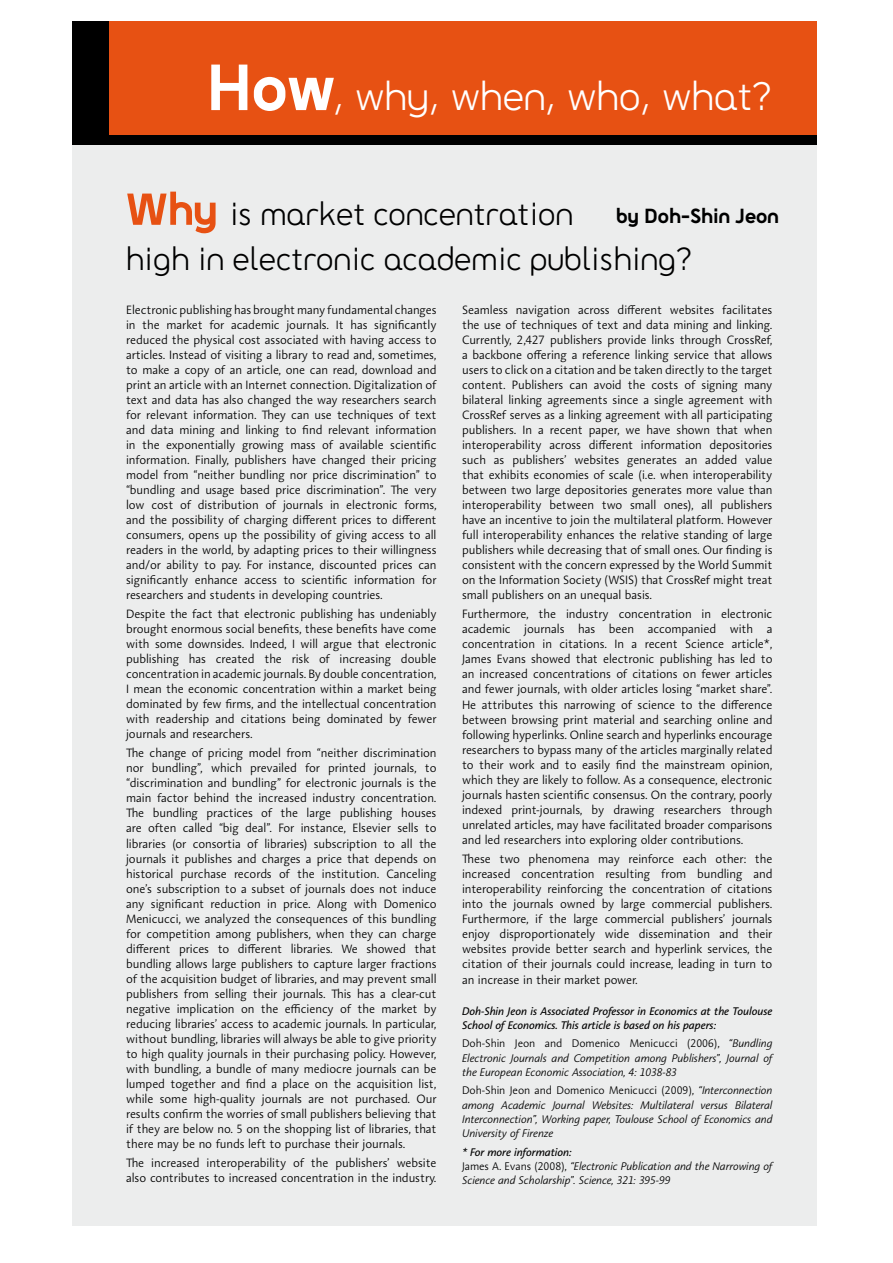
<style>
.page{position:relative;width:893px;height:1263px;background:#fff}
.page>*{position:absolute;margin:0;border:0;box-sizing:border-box;transform-origin:0 0}
.t1{font:46.5px "FNA Cv 2";color:#fff}
.t2{font:37.5px/45px "FNA Cv 2";color:#000}
.t3{font:700 24px "FNA Cv 2";color:#000}
.t4{font:300 12.3px/15px "Aroma No 2 LT Pro";letter-spacing:-.005em;color:#000;text-align:justify}
.t5{font:italic 300 11.25px/14.2px "Aroma No 2 LT Pro";letter-spacing:-.005em;color:#000;text-align:justify}
.t6{font:italic 11.25px/14.2px "Aroma No 2 LT Pro";letter-spacing:-.005em;color:#000}
.s1{font-weight:700;font-size:76.5px}
.s2{font-weight:700;font-size:52.5px;color:#e75113}
.s3{font-style:normal}
.s4{font-weight:400}
</style>
<div class="page">
<div style="left:72px;top:21px;width:744px;height:1205px;background:#eceded"></div>
<div style="left:72px;top:21px;width:744px;height:117px;background:#e75113"></div>
<div style="left:72px;top:135px;width:744px;height:10px;background:#000"></div>
<div style="left:72px;top:21px;width:37px;height:121px;background:#000"></div>
<h1 class="t1" style="left:207px;top:74px;width:567px"><span class="s1">How</span>, why, when, who, what?</h1>
<h2 class="t2" style="left:126px;top:191px;width:568px"><span class="s2">Why</span> is market concentration<br>high in electronic academic publishing?</h2>
<p class="t4" style="left:126px;top:302px;width:312px">Electronic publishing has brought many fundamental changes in the market for academic journals. It has significantly reduced the physical cost associated with having access to articles. Instead of visiting a library to read and, sometimes, to make a copy of an article, one can read, download and print an article with an Internet connection. Digitalization of text and data has also changed the way researchers search for relevant information. They can use techniques of text and data mining and linking to find relevant information in the exponentially growing mass of available scientific information. Finally, publishers have changed their pricing model from “neither bundling nor price discrimination” to “bundling and usage based price discrimination”. The very low cost of distribution of journals in electronic forms, and the possibility of charging different prices to different consumers, opens up the possibility of giving access to all readers in the world, by adapting prices to their willingness and/or ability to pay. For instance, discounted prices can significantly enhance access to scientific information for researchers and students in developing countries.</p>
<p class="t4" style="left:126px;top:606px;width:312px">Despite the fact that electronic publishing has undeniably brought enormous social benefits, these benefits have come with some downsides. Indeed, I will argue that electronic publishing has created the risk of increasing double concentration in academic journals. By double concentration, I mean the economic concentration within a market being dominated by few firms, and the intellectual concentration with readership and citations being dominated by fewer journals and researchers.</p>
<p class="t4" style="left:126px;top:746px;width:312px">The change of pricing model from “neither discrimination nor bundling”, which prevailed for printed journals, to “discrimination and bundling” for electronic journals is the main factor behind the increased industry concentration.<br>The bundling practices of the large publishing houses are often called “big deal”. For instance, Elsevier sells to libraries (or consortia of libraries) subscription to all the journals it publishes and charges a price that depends on historical purchase records of the institution. Canceling one’s subscription to a subset of journals does not induce any significant reduction in price. Along with Domenico Menicucci, we analyzed the consequences of this bundling for competition among publishers, when they can charge different prices to different libraries. We showed that bundling allows large publishers to capture larger fractions of the acquisition budget of libraries, and may prevent small publishers from selling their journals. This has a clear-cut negative implication on the efficiency of the market by reducing libraries’ access to academic journals. In particular, without bundling, libraries will always be able to give priority to high quality journals in their purchasing policy. However, with bundling, a bundle of many mediocre journals can be lumped together and find a place on the acquisition list, while some high-quality journals are not purchased. Our results confirm the worries of small publishers believing that if they are below no. 5 on the shopping list of libraries, that there may be no funds left to purchase their journals.</p>
<p class="t4" style="left:126px;top:1155px;width:312px">The increased interoperability of the publishers’ website also contributes to increased concentration in the industry.</p>
<h3 class="t3" style="left:617px;top:204px;width:164px">by Doh-Shin Jeon</h3>
<p class="t4" style="left:462px;top:302px;width:312px">Seamless navigation across different websites facilitates the use of techniques of text and data mining and linking.<br>Currently, 2,427 publishers provide links through CrossRef, a backbone offering a reference linking service that allows users to click on a citation and be taken directly to the target content. Publishers can avoid the costs of signing many bilateral linking agreements since a single agreement with CrossRef serves as a linking agreement with all participating publishers. In a recent paper, we have shown that when interoperability across different information depositories such as publishers’ websites generates an added value that exhibits economies of scale (i.e. when interoperability between two large depositories generates more value than interoperability between two small ones), all publishers have an incentive to join the multilateral platform. However full interoperability enhances the relative standing of large publishers while decreasing that of small ones. Our finding is consistent with the concern expressed by the World Summit on the Information Society (WSIS) that CrossRef might treat small publishers on an unequal basis.</p>
<p class="t4" style="left:462px;top:607px;width:312px">Furthermore, the industry concentration in electronic academic journals has been accompanied with a concentration in citations. In a recent Science article*, James Evans showed that electronic publishing has led to an increased concentrations of citations on fewer articles and fewer journals, with older articles losing “market share”.<br>He attributes this narrowing of science to the difference between browsing print material and searching online and following hyperlinks. Online search and hyperlinks encourage researchers to bypass many of the articles marginally related to their work and to easily find the mainstream opinion, which they are likely to follow. As a consequence, electronic journals hasten scientific consensus. On the contrary, poorly indexed print-journals, by drawing researchers through unrelated articles, may have facilitated broader comparisons and led researchers into exploring older contributions.</p>
<p class="t4" style="left:462px;top:851px;width:312px">These two phenomena may reinforce each other: the increased concentration resulting from bundling and interoperability reinforcing the concentration of citations into the journals owned by large commercial publishers.<br>Furthermore, if the large commercial publishers’ journals enjoy disproportionately wide dissemination and their websites provide better search and hyperlink services, the citation of their journals could increase, leading in turn to</p>
<p class="t4" style="left:462px;top:972px;width:177px">an increase in their market power.</p>
<p class="t6" style="left:462px;top:1003px;width:312px">Doh-Shin Jeon is Associated Professor in Economics at the Toulouse<br>School of Economics. This article is based on his papers:</p>
<p class="t5" style="left:462px;top:1036px;width:312px"><span class="s3">Doh-Shin Jeon and Domenico Menicucci (2006),</span> “Bundling Electronic Journals and Competition among Publishers”, Journal of the European Economic Association, 4: 1038-83</p>
<p class="t5" style="left:462px;top:1083px;width:312px"><span class="s3">Doh-Shin Jeon and Domenico Menicucci (2009),</span> “Interconnection among Academic Journal Websites: Multilateral versus Bilateral Interconnection”, Working paper, Toulouse School of Economics and University of Firenze</p>
<p class="t5" style="left:462px;top:1144px;width:312px;text-align:left"><span class="s4">* For more information:<br></span><span class="s3">James A. Evans (2008),</span> “Electronic Publication and the Narrowing of<br>Science and Scholarship”. Science, 321: 395-99</p>
</div>
